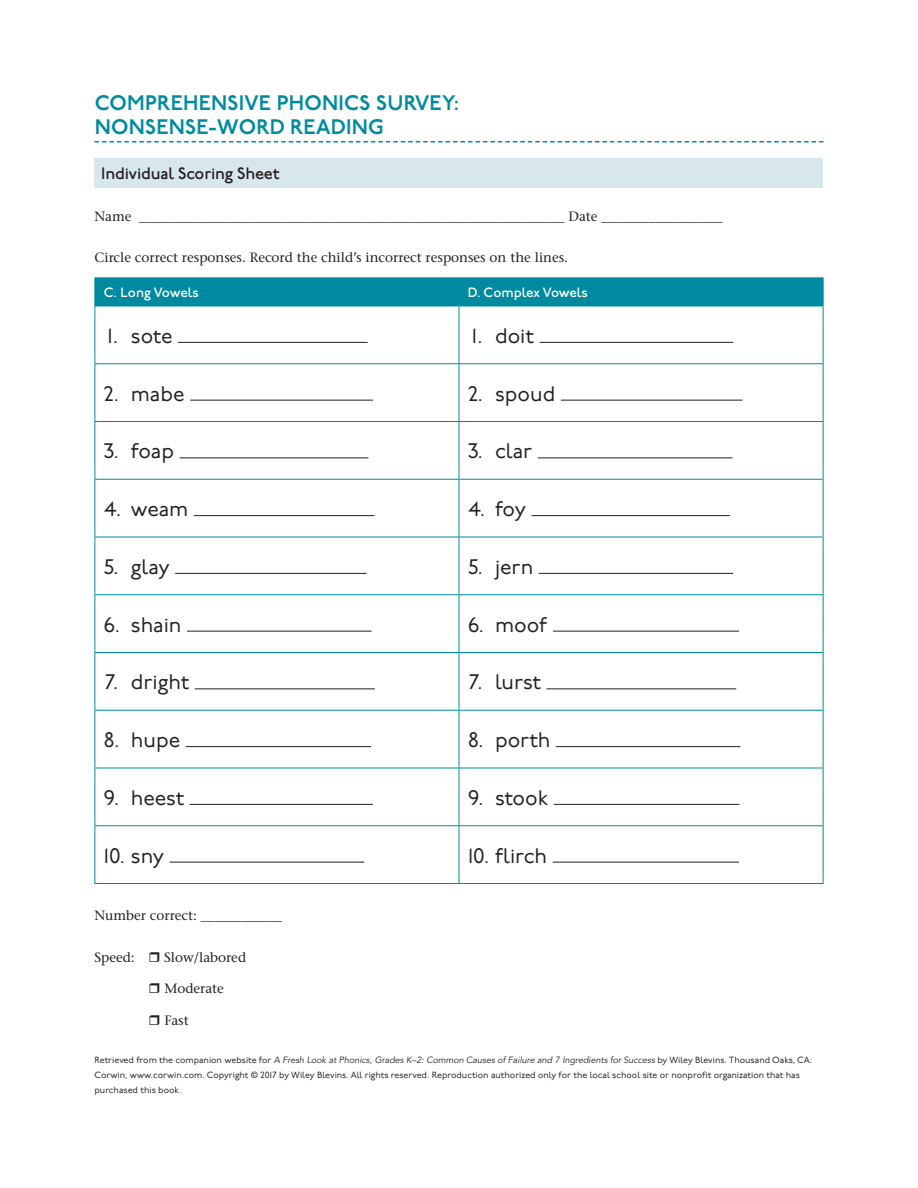
<style>
.page{position:relative;width:918px;height:1188px;background:#fff}
.page>*{position:absolute;margin:0;border:0;box-sizing:border-box;transform-origin:0 0}
.t1{font:21px "P22 Underground CY";color:#231f20}
.t2{font:600 21px/24px "P22 Underground CY";letter-spacing:.01em;color:#008a9f}
.t3{font:500 16.5px "P22 Underground CY";letter-spacing:-.01em;color:#231f20}
.t4{font:500 13.5px "Stone Serif Std";color:#231f20}
.t5{font:500 13.5px "P22 Underground CY";color:#fff}
.t6{font:9px/15px "P22 Underground CY";color:#231f20}
.t7{font:italic 9px "Avenir LT Std";color:#231f20}
.s1{font-family:"P22 Underground CY";font-style:normal}
</style>
<div class="page">
<svg style="left:94px;top:141px;width:730px;height:1px"></svg>
<div style="left:94px;top:158px;width:730px;height:30px;background:#d8e7eb"></div>
<svg style="left:95px;top:307px;width:728px;height:576px"></svg>
<hr style="left:459px;top:306px;width:1px;height:57px;background:#008a9f">
<hr style="left:94px;top:363px;width:365px;height:1px;background:#008a9f">
<hr style="left:459px;top:363px;width:365px;height:1px;background:#008a9f">
<hr style="left:459px;top:364px;width:1px;height:57px;background:#008a9f">
<hr style="left:94px;top:421px;width:365px;height:1px;background:#008a9f">
<hr style="left:459px;top:421px;width:365px;height:1px;background:#008a9f">
<hr style="left:459px;top:422px;width:1px;height:57px;background:#008a9f">
<hr style="left:94px;top:479px;width:365px;height:1px;background:#008a9f">
<hr style="left:459px;top:479px;width:365px;height:1px;background:#008a9f">
<hr style="left:459px;top:480px;width:1px;height:57px;background:#008a9f">
<hr style="left:94px;top:537px;width:365px;height:1px;background:#008a9f">
<hr style="left:459px;top:537px;width:365px;height:1px;background:#008a9f">
<hr style="left:459px;top:537px;width:1px;height:57px;background:#008a9f">
<hr style="left:94px;top:594px;width:365px;height:1px;background:#008a9f">
<hr style="left:459px;top:594px;width:365px;height:1px;background:#008a9f">
<hr style="left:459px;top:595px;width:1px;height:57px;background:#008a9f">
<hr style="left:94px;top:652px;width:365px;height:1px;background:#008a9f">
<hr style="left:459px;top:652px;width:365px;height:1px;background:#008a9f">
<hr style="left:459px;top:653px;width:1px;height:57px;background:#008a9f">
<hr style="left:94px;top:710px;width:365px;height:1px;background:#008a9f">
<hr style="left:459px;top:710px;width:365px;height:1px;background:#008a9f">
<hr style="left:459px;top:711px;width:1px;height:57px;background:#008a9f">
<hr style="left:94px;top:768px;width:365px;height:1px;background:#008a9f">
<hr style="left:459px;top:768px;width:365px;height:1px;background:#008a9f">
<hr style="left:459px;top:768px;width:1px;height:57px;background:#008a9f">
<hr style="left:94px;top:825px;width:365px;height:1px;background:#008a9f">
<hr style="left:459px;top:825px;width:365px;height:1px;background:#008a9f">
<hr style="left:459px;top:826px;width:1px;height:57px;background:#008a9f">
<hr style="left:94px;top:306px;width:1px;height:57px;background:#008a9f">
<hr style="left:823px;top:306px;width:1px;height:57px;background:#008a9f">
<hr style="left:94px;top:364px;width:1px;height:57px;background:#008a9f">
<hr style="left:823px;top:364px;width:1px;height:57px;background:#008a9f">
<hr style="left:94px;top:422px;width:1px;height:57px;background:#008a9f">
<hr style="left:823px;top:422px;width:1px;height:57px;background:#008a9f">
<hr style="left:94px;top:480px;width:1px;height:57px;background:#008a9f">
<hr style="left:823px;top:480px;width:1px;height:57px;background:#008a9f">
<hr style="left:94px;top:537px;width:1px;height:57px;background:#008a9f">
<hr style="left:823px;top:537px;width:1px;height:57px;background:#008a9f">
<hr style="left:94px;top:595px;width:1px;height:57px;background:#008a9f">
<hr style="left:823px;top:595px;width:1px;height:57px;background:#008a9f">
<hr style="left:94px;top:653px;width:1px;height:57px;background:#008a9f">
<hr style="left:823px;top:653px;width:1px;height:57px;background:#008a9f">
<hr style="left:94px;top:711px;width:1px;height:57px;background:#008a9f">
<hr style="left:823px;top:711px;width:1px;height:57px;background:#008a9f">
<hr style="left:94px;top:768px;width:1px;height:57px;background:#008a9f">
<hr style="left:823px;top:768px;width:1px;height:57px;background:#008a9f">
<hr style="left:94px;top:826px;width:1px;height:57px;background:#008a9f">
<hr style="left:823px;top:826px;width:1px;height:57px;background:#008a9f">
<hr style="left:94px;top:883px;width:365px;height:1px;background:#008a9f">
<hr style="left:459px;top:883px;width:365px;height:1px;background:#008a9f">
<div style="left:94px;top:278px;width:730px;height:28px;background:#008a9f"></div>
<hr style="left:94px;top:306px;width:365px;height:1px;background:#008a9f">
<hr style="left:459px;top:306px;width:365px;height:1px;background:#008a9f">
<hr style="left:178px;top:342px;width:190px;height:1px;background:#231f20">
<hr style="left:539px;top:342px;width:194px;height:1px;background:#231f20">
<hr style="left:190px;top:400px;width:183px;height:1px;background:#231f20">
<hr style="left:561px;top:400px;width:181px;height:1px;background:#231f20">
<hr style="left:180px;top:458px;width:188px;height:1px;background:#231f20">
<hr style="left:538px;top:458px;width:195px;height:1px;background:#231f20">
<hr style="left:194px;top:515px;width:181px;height:1px;background:#231f20">
<hr style="left:531px;top:515px;width:199px;height:1px;background:#231f20">
<hr style="left:175px;top:573px;width:192px;height:1px;background:#231f20">
<hr style="left:539px;top:573px;width:194px;height:1px;background:#231f20">
<hr style="left:187px;top:631px;width:185px;height:1px;background:#231f20">
<hr style="left:553px;top:631px;width:186px;height:1px;background:#231f20">
<hr style="left:195px;top:688px;width:180px;height:1px;background:#231f20">
<hr style="left:546px;top:688px;width:190px;height:1px;background:#231f20">
<hr style="left:186px;top:746px;width:185px;height:1px;background:#231f20">
<hr style="left:556px;top:746px;width:184px;height:1px;background:#231f20">
<hr style="left:190px;top:804px;width:183px;height:1px;background:#231f20">
<hr style="left:554px;top:804px;width:185px;height:1px;background:#231f20">
<hr style="left:170px;top:862px;width:194px;height:1px;background:#231f20">
<hr style="left:553px;top:862px;width:186px;height:1px;background:#231f20">
<h1 class="t2" style="left:95px;top:92px;width:366px">COMPREHENSIVE PHONICS SURVEY:<br>NONSENSE-WORD READING</h1>
<p class="t3" style="left:101px;top:164px;width:180px">Individual Scoring Sheet</p>
<p class="t4" style="left:94px;top:208px;width:630px">Name _______________________________________________________________ Date __________________</p>
<p class="t4" style="left:94px;top:250px;width:475px">Circle correct responses. Record the child’s incorrect responses on the lines.</p>
<p class="t5" style="left:104px;top:285px;width:96px">C. Long Vowels</p>
<p class="t5" style="left:468px;top:285px;width:121px">D. Complex Vowels</p>
<h1 class="t1" style="left:108px;top:324px;width:66px">1. sote</h1>
<h1 class="t1" style="left:472px;top:324px;width:64px">1. doit</h1>
<h1 class="t1" style="left:104px;top:382px;width:82px">2. mabe</h1>
<h1 class="t1" style="left:468px;top:382px;width:89px">2. spoud</h1>
<h1 class="t1" style="left:104px;top:440px;width:72px">3. foap</h1>
<h1 class="t1" style="left:468px;top:440px;width:66px">3. clar</h1>
<h1 class="t1" style="left:104px;top:498px;width:86px">4. weam</h1>
<h1 class="t1" style="left:468px;top:498px;width:60px">4. foy</h1>
<h1 class="t1" style="left:104px;top:555px;width:67px">5. glay</h1>
<h1 class="t1" style="left:468px;top:555px;width:67px">5. jern</h1>
<h1 class="t1" style="left:104px;top:613px;width:79px">6. shain</h1>
<h1 class="t1" style="left:468px;top:613px;width:81px">6. moof</h1>
<h1 class="t1" style="left:104px;top:671px;width:86px">7. dright</h1>
<h1 class="t1" style="left:469px;top:671px;width:74px">7. lurst</h1>
<h1 class="t1" style="left:104px;top:729px;width:78px">8. hupe</h1>
<h1 class="t1" style="left:468px;top:729px;width:84px">8. porth</h1>
<h1 class="t1" style="left:104px;top:786px;width:82px">9. heest</h1>
<h1 class="t1" style="left:468px;top:786px;width:82px">9. stook</h1>
<h1 class="t1" style="left:104px;top:844px;width:62px">10. sny</h1>
<h1 class="t1" style="left:468px;top:844px;width:81px">10. flirch</h1>
<p class="t4" style="left:94px;top:907px;width:189px">Number correct: ____________</p>
<p class="t4" style="left:94px;top:949px;width:42px">Speed:</p>
<p class="t4" style="left:164px;top:949px;width:83px">Slow/labored</p>
<p class="t4" style="left:164px;top:981px;width:61px">Moderate</p>
<p class="t4" style="left:164px;top:1012px;width:26px">Fast</p>
<p class="t7" style="left:94px;top:1055px;width:719px"><span class="s1">Retrieved from the companion website for</span> A Fresh Look at Phonics, Grades K–2: Common Causes of Failure and 7 Ingredients for Success <span class="s1">by Wiley Blevins. Thousand Oaks, CA:</span></p>
<p class="t6" style="left:94px;top:1068px;width:707px">Corwin, www.corwin.com. Copyright © 2017 by Wiley Blevins. All rights reserved. Reproduction authorized only for the local school site or nonprofit organization that has purchased this book.</p>
</div>
